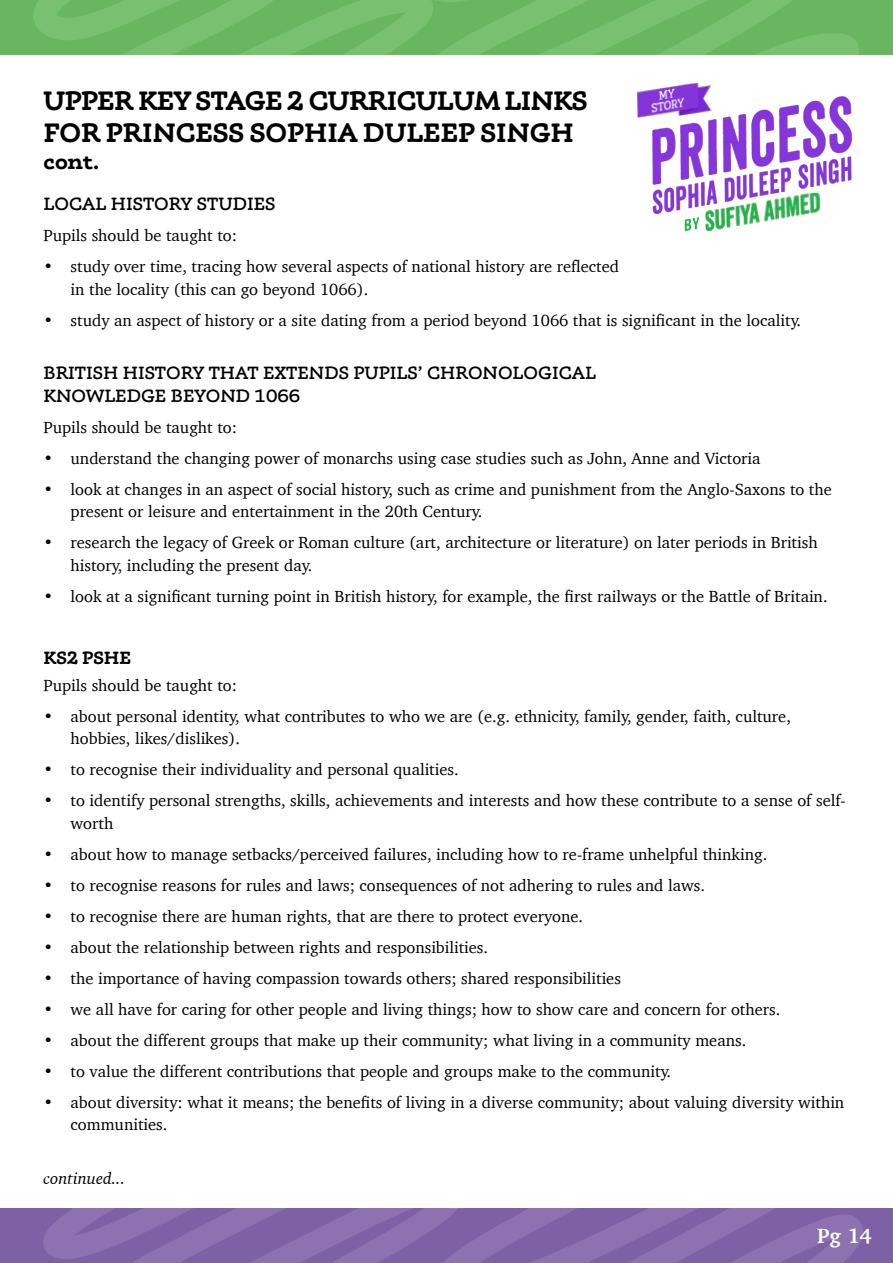
<style>
.page{position:relative;width:893px;height:1263px;background:#fff}
.page>*{position:absolute;margin:0;border:0;box-sizing:border-box;transform-origin:0 0}
.t1{font:700 27px/32.4px "Phoreus Cherokee";letter-spacing:-.015em;color:#000}
.t2{font:700 22.5px "Phoreus Cherokee";color:#000}
.t3{font:700 21px "Charter";color:#fff}
.t4{font:600 18px/22.5px "Phoreus Cherokee";color:#000}
.t5{font:700 18px "Phoreus Cherokee";color:#000}
.t6{font:16.5px/22.5px "Charter";color:#000}
.t7{font:italic 16.5px "Charter";color:#000}
</style>
<div class="page">
<svg style="left:15px;top:0;width:878px;height:54px;background:#6fba67"></svg>
<svg style="left:0;top:1209px;width:893px;height:54px;background:#8468ab"></svg>
<img style="left:637px;top:83px;width:74px;height:35px">
<img style="left:652px;top:96px;width:199px;height:118px">
<img style="left:705px;top:193px;width:115px;height:38px">
<h1 class="t1" style="left:44px;top:84px;width:546px">UPPER KEY STAGE 2 CURRICULUM LINKS<br>FOR PRINCESS SOPHIA DULEEP SINGH</h1>
<h2 class="t2" style="left:44px;top:147px;width:58px">cont.</h2>
<p class="t4" style="left:44px;top:193px;width:233px">LOCAL HISTORY STUDIES</p>
<p class="t6" style="left:44px;top:224px;width:195px">Pupils should be taught to:</p>
<p class="t6" style="left:71px;top:255px;width:550px;text-indent:-27px">• study over time, tracing how several aspects of national history are reflected in the locality (this can go beyond 1066).</p>
<p class="t6" style="left:44px;top:309px;width:759px">• study an aspect of history or a site dating from a period beyond 1066 that is significant in the locality.</p>
<p class="t4" style="left:44px;top:362px;width:554px">BRITISH HISTORY THAT EXTENDS PUPILS’ CHRONOLOGICAL<br>KNOWLEDGE BEYOND 1066</p>
<p class="t6" style="left:44px;top:416px;width:195px">Pupils should be taught to:</p>
<p class="t6" style="left:44px;top:447px;width:718px">• understand the changing power of monarchs using case studies such as John, Anne and Victoria</p>
<p class="t6" style="left:71px;top:478px;width:763px;text-indent:-27px">• look at changes in an aspect of social history, such as crime and punishment from the Anglo-Saxons to the present or leisure and entertainment in the 20th Century.</p>
<p class="t6" style="left:71px;top:531px;width:749px;text-indent:-27px">• research the legacy of Greek or Roman culture (art, architecture or literature) on later periods in British history, including the present day.</p>
<p class="t6" style="left:44px;top:585px;width:785px">• look at a significant turning point in British history, for example, the first railways or the Battle of Britain.</p>
<p class="t5" style="left:44px;top:646px;width:89px">KS2 PSHE</p>
<p class="t6" style="left:44px;top:674px;width:195px">Pupils should be taught to:</p>
<p class="t6" style="left:71px;top:705px;width:722px;text-indent:-27px">• about personal identity, what contributes to who we are (e.g. ethnicity, family, gender, faith, culture, hobbies, likes/dislikes).</p>
<p class="t6" style="left:44px;top:758px;width:417px">• to recognise their individuality and personal qualities.</p>
<p class="t6" style="left:71px;top:789px;width:777px;text-indent:-27px">• to identify personal strengths, skills, achievements and interests and how these contribute to a sense of self&shy;worth</p>
<p class="t6" style="left:44px;top:843px;width:725px">• about how to manage setbacks/perceived failures, including how to re-frame unhelpful thinking.</p>
<p class="t6" style="left:44px;top:874px;width:663px">• to recognise reasons for rules and laws; consequences of not adhering to rules and laws.</p>
<p class="t6" style="left:44px;top:905px;width:541px">• to recognise there are human rights, that are there to protect everyone.</p>
<p class="t6" style="left:44px;top:936px;width:446px">• about the relationship between rights and responsibilities.</p>
<p class="t6" style="left:44px;top:967px;width:579px">• the importance of having compassion towards others; shared responsibilities</p>
<p class="t6" style="left:44px;top:998px;width:738px">• we all have for caring for other people and living things; how to show care and concern for others.</p>
<p class="t6" style="left:44px;top:1029px;width:704px">• about the different groups that make up their community; what living in a community means.</p>
<p class="t6" style="left:44px;top:1060px;width:629px">• to value the different contributions that people and groups make to the community.</p>
<p class="t6" style="left:71px;top:1091px;width:775px;text-indent:-27px">• about diversity: what it means; the benefits of living in a diverse community; about valuing diversity within communities.</p>
<p class="t7" style="left:44px;top:1164px;width:83px">continued...</p>
<p class="t3" style="left:817px;top:1218px;width:56px">Pg 14</p>
</div>
